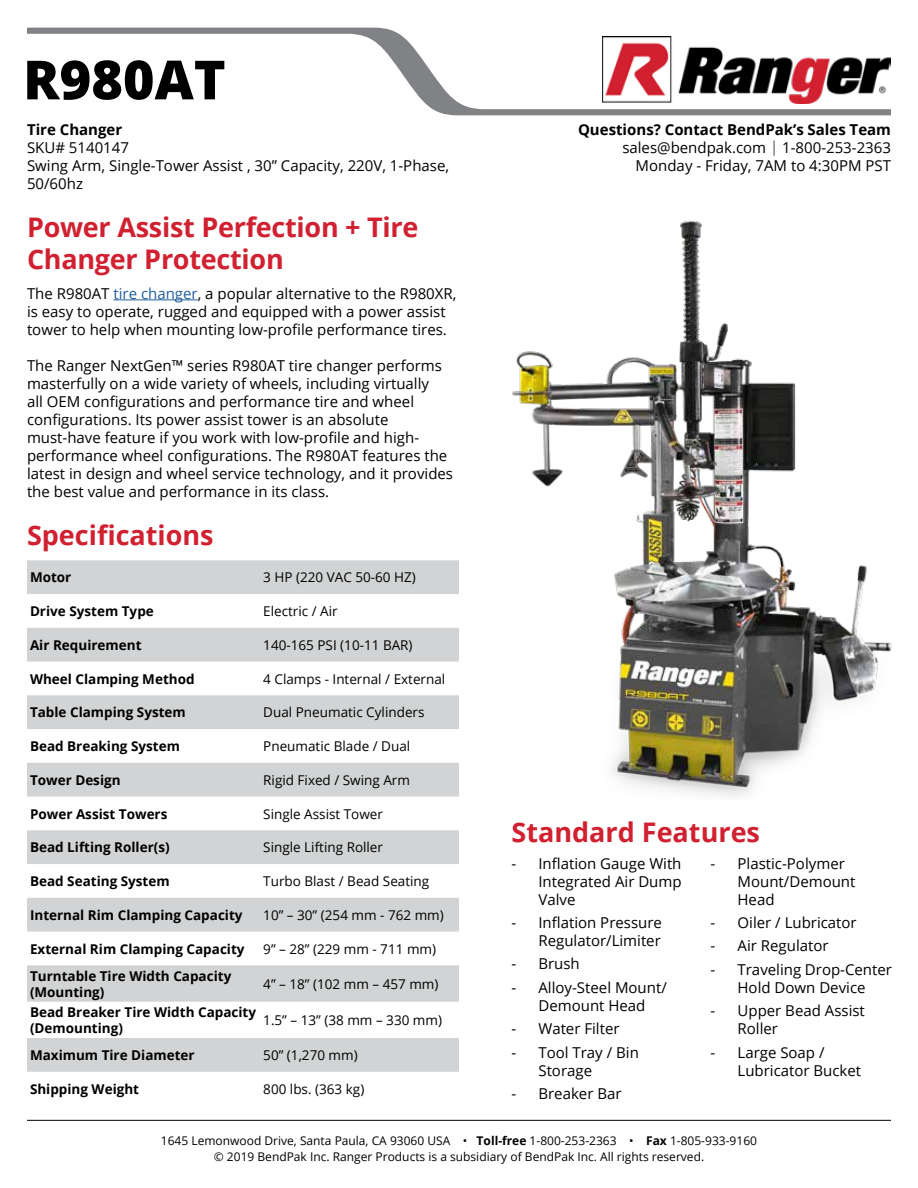
<style>
.page{position:relative;width:918px;height:1188px;background:#fff}
.page>*{position:absolute;margin:0;border:0;box-sizing:border-box;transform-origin:0 0}
.t1{font:800 54px "Open Sans";color:#000}
.t2{font:700 27px/32.4px "Open Sans";letter-spacing:-.01em;color:#d12030}
.t3{font:15px/18px "Open Sans";color:#000}
.t4{font:700 15px "Open Sans";color:#000}
.t5{font:700 13.5px/16.2px "Open Sans";color:#000}
.t6{font:13.5px "Open Sans";color:#000}
.t7{font:12px/15.6px "Open Sans";color:#000;text-align:center}
.s1{color:#215e9e}
.s2{font-weight:700}
.s3{font-weight:300}
</style>
<div class="page">
<svg style="left:27px;top:27px;width:864px;height:89px"></svg>
<hr style="left:114px;top:300px;width:84px;height:1px;background:#215e9e">
<svg style="left:27px;top:560px;width:432px;height:512px;fill:#d1d3d4"></svg>
<img style="left:512px;top:220px;width:380px;height:576px">
<img style="left:603px;top:37px;width:288px;height:67px">
<hr style="left:27px;top:1120px;width:864px;height:1px;background:#000">
<h1 class="t1" style="left:23px;top:39px;width:204px">R980AT</h1>
<p class="t4" style="left:27px;top:119px;width:97px">Tire Changer</p>
<p class="t3" style="left:27px;top:139px;width:424px">SKU# 5140147<br>Swing Arm, Single-Tower Assist , 30” Capacity, 220V, 1-Phase,<br>50/60hz</p>
<h2 class="t2" style="left:27px;top:210px;width:393px">Power Assist Perfection + Tire<br>Changer Protection</h2>
<p class="t3" style="left:27px;top:284px;width:431px">The R980AT <span class="s1">tire changer</span>, a popular alternative to the R980XR, is easy to operate, rugged and equipped with a power assist tower to help when mounting low-profile performance tires.</p>
<p class="t3" style="left:27px;top:356px;width:428px">The Ranger NextGen™ series R980AT tire changer performs masterfully on a wide variety of wheels, including virtually<br>all OEM configurations and performance tire and wheel configurations. Its power assist tower is an absolute must-have feature if you work with low-profile and high&shy;performance wheel configurations. The R980AT features the latest in design and wheel service technology, and it provides the best value and performance in its class.</p>
<h2 class="t2" style="left:27px;top:518px;width:188px">Specifications</h2>
<p class="t5" style="left:30px;top:569px;width:43px">Motor</p>
<p class="t6" style="left:263px;top:568px;width:154px">3 HP (220 VAC 50-60 HZ)</p>
<p class="t5" style="left:30px;top:603px;width:125px">Drive System Type</p>
<p class="t6" style="left:263px;top:602px;width:76px">Electric / Air</p>
<p class="t5" style="left:30px;top:637px;width:113px">Air Requirement</p>
<p class="t6" style="left:263px;top:636px;width:151px">140-165 PSI (10-11 BAR)</p>
<p class="t5" style="left:30px;top:670px;width:166px">Wheel Clamping Method</p>
<p class="t6" style="left:263px;top:669px;width:184px">4 Clamps - Internal / External</p>
<p class="t5" style="left:30px;top:704px;width:157px">Table Clamping System</p>
<p class="t6" style="left:263px;top:703px;width:163px">Dual Pneumatic Cylinders</p>
<p class="t5" style="left:30px;top:738px;width:152px">Bead Breaking System</p>
<p class="t6" style="left:263px;top:737px;width:149px">Pneumatic Blade / Dual</p>
<p class="t5" style="left:30px;top:772px;width:92px">Tower Design</p>
<p class="t6" style="left:263px;top:771px;width:148px">Rigid Fixed / Swing Arm</p>
<p class="t5" style="left:30px;top:805px;width:139px">Power Assist Towers</p>
<p class="t6" style="left:263px;top:804px;width:121px">Single Assist Tower</p>
<p class="t5" style="left:30px;top:839px;width:141px">Bead Lifting Roller(s)</p>
<p class="t6" style="left:263px;top:838px;width:121px">Single Lifting Roller</p>
<p class="t5" style="left:30px;top:873px;width:141px">Bead Seating System</p>
<p class="t6" style="left:263px;top:872px;width:168px">Turbo Blast / Bead Seating</p>
<p class="t5" style="left:30px;top:907px;width:214px">Internal Rim Clamping Capacity</p>
<p class="t6" style="left:263px;top:906px;width:182px">10” – 30” (254 mm - 762 mm)</p>
<p class="t5" style="left:30px;top:940px;width:216px">External Rim Clamping Capacity</p>
<p class="t6" style="left:263px;top:939px;width:174px">9” – 28” (229 mm - 711 mm)</p>
<p class="t5" style="left:30px;top:967px;width:203px">Turntable Tire Width Capacity (Mounting)</p>
<p class="t6" style="left:263px;top:975px;width:177px">4” – 18” (102 mm – 457 mm)</p>
<p class="t5" style="left:30px;top:1004px;width:228px">Bead Breaker Tire Width Capacity (Demounting)</p>
<p class="t6" style="left:263px;top:1011px;width:180px">1.5” – 13” (38 mm – 330 mm)</p>
<p class="t5" style="left:30px;top:1047px;width:166px">Maximum Tire Diameter</p>
<p class="t6" style="left:263px;top:1046px;width:96px">50” (1,270 mm)</p>
<p class="t5" style="left:30px;top:1080px;width:111px">Shipping Weight</p>
<p class="t6" style="left:263px;top:1080px;width:103px">800 lbs. (363 kg)</p>
<p class="t3" style="left:578px;top:121px;width:315px;text-align:right"><span class="s2">Questions? Contact BendPak’s Sales Team </span>sales@bendpak.com <span class="s3">|</span> 1-800-253-2363<br>Monday - Friday, 7AM to 4:30PM PST</p>
<h2 class="t2" style="left:511px;top:816px;width:250px">Standard Features</h2>
<p class="t3" style="left:538px;top:854px;width:145px;text-align:justify;text-indent:-27px">- Inflation Gauge With Integrated Air Dump Valve</p>
<p class="t3" style="left:511px;top:913px;width:152px;text-align:right">- Inflation Pressure<br>Regulator/Limiter</p>
<p class="t3" style="left:511px;top:955px;width:70px">- Brush</p>
<p class="t3" style="left:511px;top:978px;width:157px;text-align:center">- Alloy-Steel Mount/<br>Demount Head</p>
<p class="t3" style="left:511px;top:1019px;width:110px">- Water Filter</p>
<p class="t3" style="left:538px;top:1043px;width:102px;text-indent:-27px">- Tool Tray / Bin<br>Storage</p>
<p class="t3" style="left:511px;top:1084px;width:112px">- Breaker Bar</p>
<p class="t3" style="left:738px;top:854px;width:119px;text-indent:-27px">- Plastic-Polymer<br>Mount/Demount<br>Head</p>
<p class="t3" style="left:711px;top:913px;width:148px">- Oiler / Lubricator</p>
<p class="t3" style="left:711px;top:937px;width:120px">- Air Regulator</p>
<p class="t3" style="left:711px;top:960px;width:183px;text-align:center">- Traveling Drop-Center<br>Hold Down Device</p>
<p class="t3" style="left:738px;top:1001px;width:129px;text-indent:-27px">- Upper Bead Assist<br>Roller</p>
<p class="t3" style="left:738px;top:1043px;width:125px;text-indent:-27px">- Large Soap /<br>Lubricator Bucket</p>
<p class="t7" style="left:161px;top:1133px;width:598px">1645 Lemonwood Drive, Santa Paula, CA 93060 USA • <span class="s2">Toll-free</span> 1-800-253-2363 • <span class="s2">Fax</span> 1-805-933-9160 © 2019 BendPak Inc. Ranger Products is a subsidiary of BendPak Inc. All rights reserved.</p>
</div>
